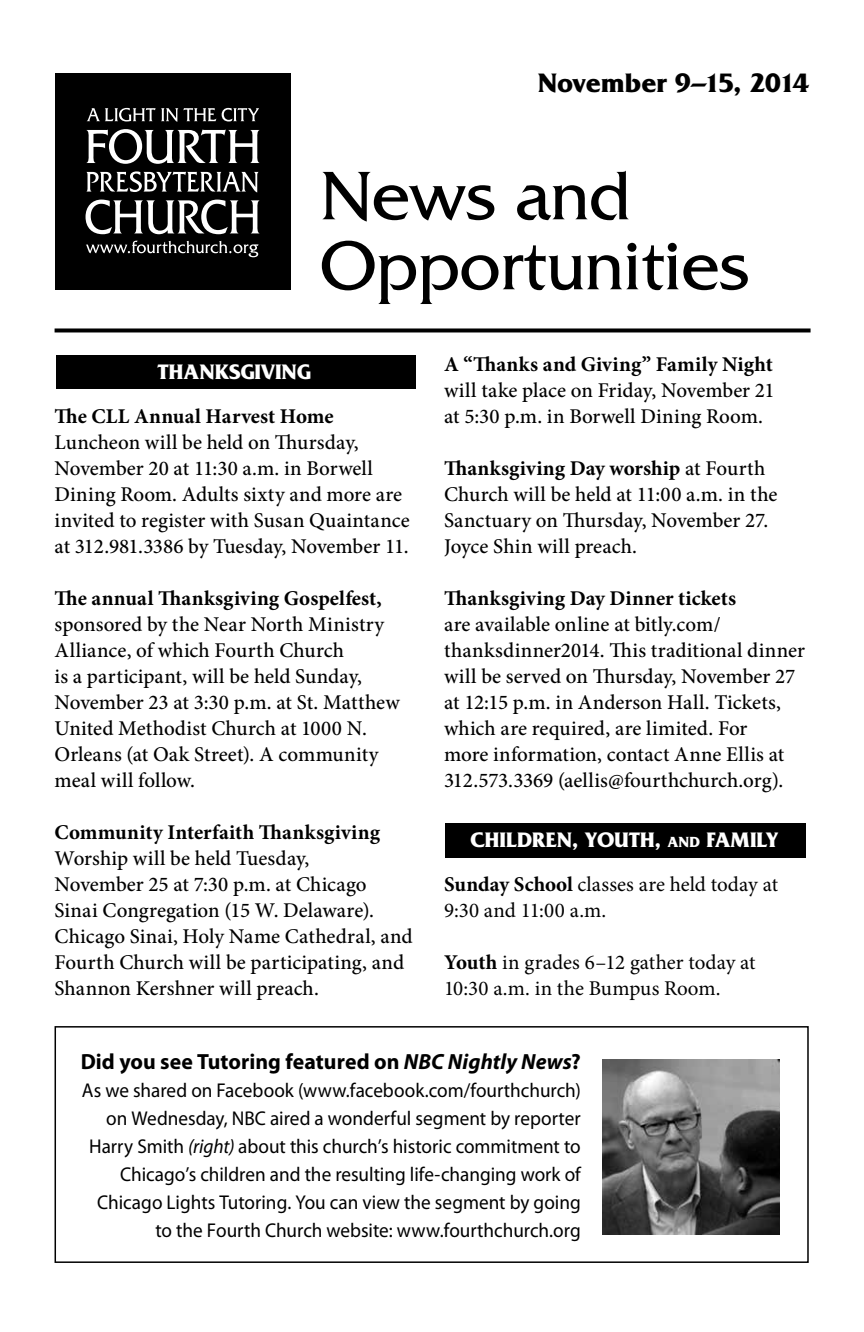
<style>
.page{position:relative;width:864px;height:1332px;background:#fff}
.page>*{position:absolute;margin:0;border:0;box-sizing:border-box;transform-origin:0 0}
.t1{font:72px/70px "Friz Quadrata Std";color:#000}
.t2{font:700 28px "Friz Quadrata Std";letter-spacing:-.005em;color:#000}
.t3{font:700 22px "Myriad Pro";color:#000}
.t4{font:700 22px "Friz Quadrata Std";color:#fff}
.t5{font:500 21px/26px "Minion Pro";letter-spacing:.005em;color:#000}
.t6{font:700 21px "Minion Pro";letter-spacing:.01em;color:#000}
.t7{font:21px/26px "Minion Pro";color:#000}
.t8{font:20px/28px "Myriad Pro";color:#000;text-align:right;scale:.96 1}
.s1{font-weight:700}
.s2{font-size:15.4px}
.s3{font-style:italic}
</style>
<div class="page">
<svg style="left:55px;top:328px;width:756px;height:4px;background:#1e1e1e"></svg>
<div style="left:56px;top:73px;width:235px;height:216px;background:#000"></div>
<svg style="left:86px;top:129px;width:173px;height:35px"></svg>
<svg style="left:86px;top:171px;width:173px;height:22px"></svg>
<svg style="left:86px;top:200px;width:173px;height:34px"></svg>
<svg style="left:87px;top:108px;width:129px;height:14px;background:#474747"></svg>
<svg style="left:222px;top:108px;width:37px;height:14px"></svg>
<svg style="left:86px;top:241px;width:173px;height:16px;background:#363636"></svg>
<div style="left:55px;top:1026px;width:754px;height:237px;border:2px solid #000"></div>
<img style="left:603px;top:1059px;width:177px;height:176px">
<div style="left:445px;top:823px;width:361px;height:34px;background:#000"></div>
<div style="left:56px;top:355px;width:360px;height:33px;background:#000"></div>
<h2 class="t2" style="left:538px;top:68px;width:273px">November 9–15, 2014</h2>
<h1 class="t1" style="left:320px;top:161px;width:431px">News and<br>Opportunities</h1>
<p class="t4" style="left:158px;top:359px;width:154px">THANKSGIVING</p>
<p class="t6" style="left:55px;top:402px;width:281px">The CLL Annual Harvest Home</p>
<p class="t5" style="left:55px;top:430px;width:357px">Luncheon will be held on Thursday, November 20 at 11:30 a.m. in Borwell Dining Room. Adults sixty and more are invited to register with Susan Quaintance at 312.981.3386 by Tuesday, November 11.</p>
<p class="t6" style="left:55px;top:584px;width:329px">The annual Thanksgiving Gospelfest,</p>
<p class="t5" style="left:55px;top:612px;width:347px">sponsored by the Near North Ministry Alliance, of which Fourth Church<br>is a participant, will be held Sunday, November 23 at 3:30 p.m. at St. Matthew United Methodist Church at 1000 N.<br>Orleans (at Oak Street). A community meal will follow.</p>
<p class="t6" style="left:55px;top:818px;width:327px">Community Interfaith Thanksgiving</p>
<p class="t5" style="left:55px;top:846px;width:360px">Worship will be held Tuesday,<br>November 25 at 7:30 p.m. at Chicago Sinai Congregation (15 W. Delaware).<br>Chicago Sinai, Holy Name Cathedral, and Fourth Church will be participating, and Shannon Kershner will preach.</p>
<p class="t6" style="left:444px;top:350px;width:330px">A “Thanks and Giving” Family Night</p>
<p class="t5" style="left:444px;top:378px;width:332px">will take place on Friday, November 21 at 5:30 p.m. in Borwell Dining Room.</p>
<p class="t5" style="left:444px;top:456px;width:335px"><span class="s1">Thanksgiving Day worship</span> at Fourth Church will be held at 11:00 a.m. in the Sanctuary on Thursday, November 27.<br>Joyce Shin will preach.</p>
<p class="t6" style="left:444px;top:584px;width:294px">Thanksgiving Day Dinner tickets</p>
<p class="t5" style="left:444px;top:612px;width:363px">are available online at bitly.com/ thanksdinner2014. This traditional dinner will be served on Thursday, November 27 at 12:15 p.m. in Anderson Hall. Tickets, which are required, are limited. For<br>more information, contact Anne Ellis at 312.573.3369 (aellis@fourthchurch.org).</p>
<p class="t4" style="left:470px;top:827px;width:309px">CHILDREN, YOUTH, <span class="s2">and</span> FAMILY</p>
<p class="t7" style="left:444px;top:872px;width:336px"><span class="s1">Sunday School</span> classes are held today at<br>9:30 and 11:00 a.m.</p>
<p class="t7" style="left:444px;top:950px;width:313px"><span class="s1">Youth</span> in grades 6–12 gather today at<br>10:30 a.m. in the Bumpus Room.</p>
<p class="t3" style="left:81px;top:1047px;width:502px">Did you see Tutoring featured on <span class="s3">NBC Nightly News</span>?</p>
<p class="t8" style="left:82px;top:1076px;width:521px">As we shared on Facebook (www.facebook.com/fourthchurch) on Wednesday, NBC aired a wonderful segment by reporter Harry Smith <span class="s3">(right)</span> about this church’s historic commitment to Chicago’s children and the resulting life-changing work of Chicago Lights Tutoring. You can view the segment by going to the Fourth Church website: www.fourthchurch.org</p>
</div>
